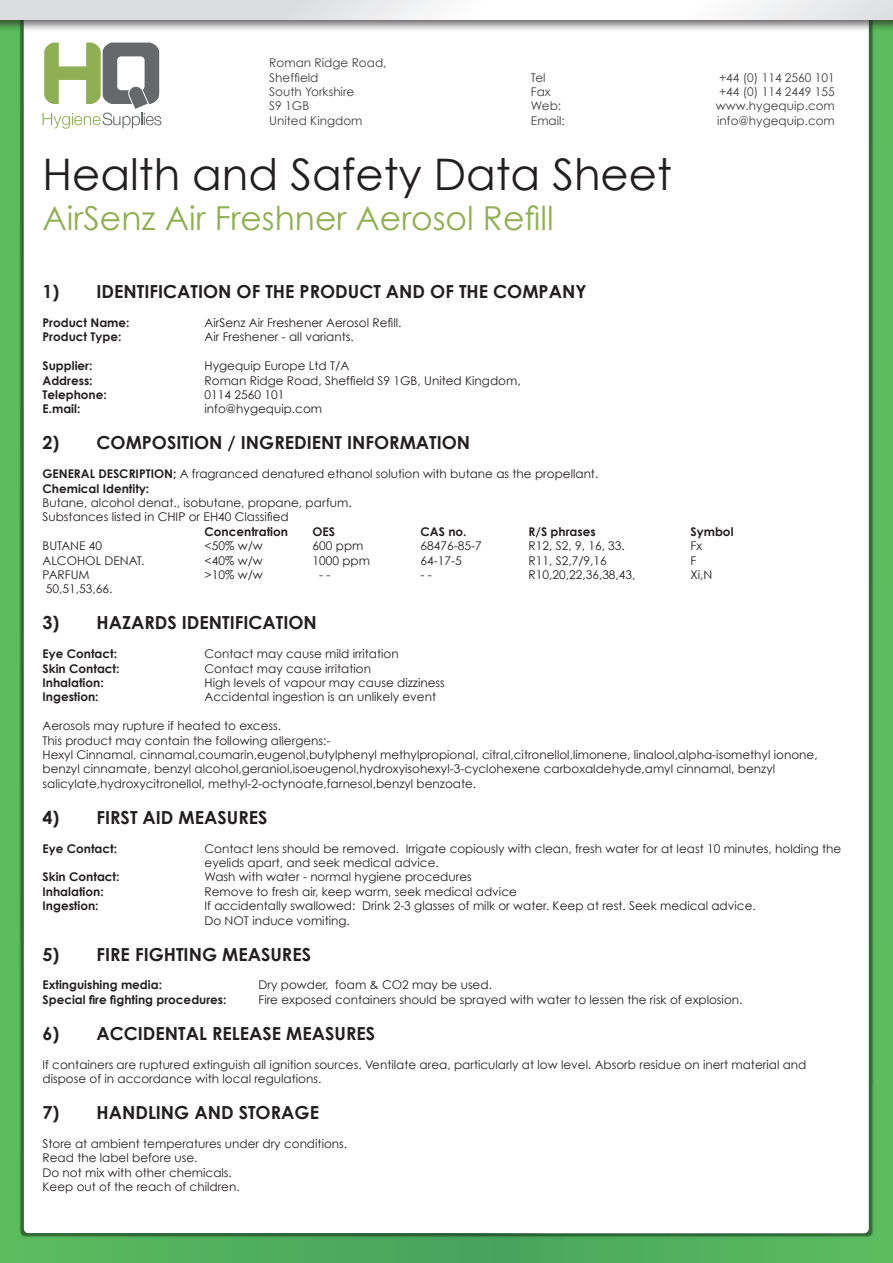
<style>
.page{position:relative;width:893px;height:1263px;background:#fff}
.page>*{position:absolute;margin:0;border:0;box-sizing:border-box;transform-origin:0 0}
.t1{font:43.5px "Century Gothic";color:#231f20}
.t2{font:33px "Century Gothic";color:#90af54}
.t3{font:700 18px "Century Gothic";color:#231f20}
.t4{font:12px/14.4px "Century Gothic";color:#231f20}
.t5{font:700 12px "Century Gothic";color:#231f20}
.Large_body{font:12px/14.4px "Century Gothic";color:#3e3e3f}
.s1{font-weight:700}
</style>
<div class="page">
<div style="left:4px;top:0;width:889px;height:1263px;background:#231f20;opacity:.5"></div>
<div style="left:0;top:0;width:567px;height:1263px;background:#231f20;opacity:.5"></div>
<div style="left:0;top:0;width:893px;height:32px;background:#231f20;opacity:.75"></div>
<svg style="left:0;top:0;width:893px;height:20px"></svg>
<svg style="left:43px;top:43px;width:118px;height:86px"></svg>
<p class="Large_body" style="left:269px;top:55px;width:119px">Roman Ridge Road,<br>Sheffield<br>South Yorkshire<br>S9 1GB<br>United Kingdom</p>
<p class="Large_body" style="left:531px;top:70px;width:16px">Tel</p>
<p class="Large_body" style="left:719px;top:70px;width:117px">+44 (0) 114 2560 101</p>
<p class="Large_body" style="left:531px;top:84px;width:21px">Fax</p>
<p class="Large_body" style="left:719px;top:84px;width:117px">+44 (0) 114 2449 155</p>
<p class="Large_body" style="left:531px;top:99px;width:32px">Web:</p>
<p class="Large_body" style="left:716px;top:99px;width:121px">www.hygequip.com</p>
<p class="Large_body" style="left:531px;top:113px;width:36px">Email:</p>
<p class="Large_body" style="left:717px;top:113px;width:119px">info@hygequip.com</p>
<p class="t1" style="left:43px;top:148px;width:631px">Health and Safety Data Sheet</p>
<p class="t2" style="left:43px;top:198px;width:513px">AirSenz Air Freshner Aerosol Refill</p>
<p class="t3" style="left:43px;top:280px;width:545px">1) IDENTIFICATION OF THE PRODUCT AND OF THE COMPANY</p>
<p class="t5" style="left:43px;top:315px;width:89px">Product Name:</p>
<p class="t4" style="left:205px;top:315px;width:199px">AirSenz Air Freshener Aerosol Refill.</p>
<p class="t5" style="left:43px;top:329px;width:80px">Product Type:</p>
<p class="t4" style="left:205px;top:330px;width:151px">Air Freshener - all variants.</p>
<p class="t5" style="left:43px;top:358px;width:51px">Supplier:</p>
<p class="t4" style="left:205px;top:358px;width:146px">Hygequip Europe Ltd T/A</p>
<p class="t5" style="left:43px;top:373px;width:52px">Address:</p>
<p class="t4" style="left:205px;top:373px;width:318px">Roman Ridge Road, Sheffield S9 1GB, United Kingdom,</p>
<p class="t5" style="left:43px;top:387px;width:66px">Telephone:</p>
<p class="t4" style="left:205px;top:387px;width:81px">0114 2560 101</p>
<p class="t5" style="left:43px;top:401px;width:39px">E.mail:</p>
<p class="t4" style="left:205px;top:402px;width:119px">info@hygequip.com</p>
<p class="t3" style="left:43px;top:431px;width:429px">2) COMPOSITION / INGREDIENT INFORMATION</p>
<p class="t4" style="left:43px;top:466px;width:557px"><span class="s1">GENERAL DESCRIPTION;</span> A fragranced denatured ethanol solution with butane as the propellant.</p>
<p class="t5" style="left:43px;top:481px;width:108px">Chemical Identity:</p>
<p class="t4" style="left:43px;top:495px;width:311px">Butane, alcohol denat., isobutane, propane, parfum.</p>
<p class="t4" style="left:43px;top:510px;width:248px">Substances listed in CHIP or EH40 Classified</p>
<p class="t5" style="left:205px;top:524px;width:85px">Concentration</p>
<p class="t5" style="left:313px;top:524px;width:24px">OES</p>
<p class="t5" style="left:421px;top:524px;width:48px">CAS no.</p>
<p class="t5" style="left:529px;top:524px;width:69px">R/S phrases</p>
<p class="t5" style="left:691px;top:524px;width:44px">Symbol</p>
<p class="t4" style="left:43px;top:538px;width:61px">BUTANE 40</p>
<p class="t4" style="left:205px;top:538px;width:60px">&lt;50% w/w</p>
<p class="t4" style="left:313px;top:538px;width:52px">600 ppm</p>
<p class="t4" style="left:421px;top:538px;width:63px">68476-85-7</p>
<p class="t4" style="left:529px;top:538px;width:98px">R12, S2, 9, 16, 33.</p>
<p class="t4" style="left:691px;top:538px;width:13px">Fx</p>
<p class="t4" style="left:43px;top:553px;width:103px">ALCOHOL DENAT.</p>
<p class="t4" style="left:205px;top:553px;width:60px">&lt;40% w/w</p>
<p class="t4" style="left:313px;top:553px;width:59px">1000 ppm</p>
<p class="t4" style="left:421px;top:553px;width:43px">64-17-5</p>
<p class="t4" style="left:529px;top:553px;width:80px">R11, S2,7/9,16</p>
<p class="t4" style="left:691px;top:553px;width:7px">F</p>
<p class="t4" style="left:43px;top:567px;width:49px">PARFUM</p>
<p class="t4" style="left:205px;top:567px;width:60px">&gt;10% w/w</p>
<p class="t4" style="left:319px;top:567px;width:13px">- -</p>
<p class="t4" style="left:421px;top:567px;width:13px">- -</p>
<p class="t4" style="left:529px;top:567px;width:109px">R10,20,22,36,38,43,</p>
<p class="t4" style="left:691px;top:567px;width:23px">Xi,N</p>
<p class="t4" style="left:46px;top:582px;width:68px">50,51,53,66.</p>
<p class="t3" style="left:43px;top:611px;width:276px">3) HAZARDS IDENTIFICATION</p>
<p class="t5" style="left:43px;top:646px;width:76px">Eye Contact:</p>
<p class="t4" style="left:205px;top:646px;width:196px">Contact may cause mild irritation</p>
<p class="t5" style="left:43px;top:661px;width:79px">Skin Contact:</p>
<p class="t4" style="left:205px;top:661px;width:168px">Contact may cause irritation</p>
<p class="t5" style="left:43px;top:675px;width:63px">Inhalation:</p>
<p class="t4" style="left:205px;top:675px;width:242px">High levels of vapour may cause dizziness</p>
<p class="t5" style="left:43px;top:689px;width:58px">Ingestion:</p>
<p class="t4" style="left:205px;top:690px;width:233px">Accidental ingestion is an unlikely event</p>
<p class="t4" style="left:43px;top:718px;width:240px">Aerosols may rupture if heated to excess.</p>
<p class="t4" style="left:43px;top:733px;width:290px">This product may contain the following allergens:-</p>
<p class="t4" style="left:43px;top:747px;width:777px">Hexyl Cinnamal, cinnamal,coumarin,eugenol,butylphenyl methylpropional, citral,citronellol,limonene, linalool,alpha-isomethyl ionone, benzyl cinnamate, benzyl alcohol,geraniol,isoeugenol,hydroxyisohexyl-3-cyclohexene carboxaldehyde,amyl cinnamal, benzyl salicylate,hydroxycitronellol, methyl-2-octynoate,farnesol,benzyl benzoate.</p>
<p class="t3" style="left:43px;top:806px;width:226px">4) FIRST AID MEASURES</p>
<p class="t5" style="left:43px;top:841px;width:76px">Eye Contact:</p>
<p class="t4" style="left:205px;top:841px;width:638px">Contact lens should be removed. Irrigate copiously with clean, fresh water for at least 10 minutes, holding the eyelids apart, and seek medical advice.</p>
<p class="t5" style="left:43px;top:869px;width:79px">Skin Contact:</p>
<p class="t4" style="left:205px;top:870px;width:269px">Wash with water - normal hygiene procedures</p>
<p class="t5" style="left:43px;top:884px;width:63px">Inhalation:</p>
<p class="t4" style="left:205px;top:884px;width:314px">Remove to fresh air, keep warm, seek medical advice</p>
<p class="t5" style="left:43px;top:898px;width:58px">Ingestion:</p>
<p class="t4" style="left:205px;top:898px;width:553px">If accidentally swallowed: Drink 2-3 glasses of milk or water. Keep at rest. Seek medical advice.<br>Do NOT induce vomiting.</p>
<p class="t3" style="left:43px;top:943px;width:270px">5) FIRE FIGHTING MEASURES</p>
<p class="t5" style="left:43px;top:977px;width:121px">Extinguishing media:</p>
<p class="t4" style="left:259px;top:978px;width:235px">Dry powder, foam &amp; CO2 may be used.</p>
<p class="t5" style="left:43px;top:992px;width:186px">Special fire fighting procedures:</p>
<p class="t4" style="left:259px;top:992px;width:485px">Fire exposed containers should be sprayed with water to lessen the risk of explosion.</p>
<p class="t3" style="left:43px;top:1022px;width:334px">6) ACCIDENTAL RELEASE MEASURES</p>
<p class="t4" style="left:43px;top:1057px;width:765px">If containers are ruptured extinguish all ignition sources. Ventilate area, particularly at low level. Absorb residue on inert material and dispose of in accordance with local regulations.</p>
<p class="t3" style="left:43px;top:1101px;width:278px">7) HANDLING AND STORAGE</p>
<p class="t4" style="left:43px;top:1136px;width:306px">Store at ambient temperatures under dry conditions.</p>
<p class="t4" style="left:43px;top:1150px;width:157px">Read the label before use.</p>
<p class="t4" style="left:43px;top:1165px;width:191px">Do not mix with other chemicals.</p>
<p class="t4" style="left:43px;top:1179px;width:199px">Keep out of the reach of children.</p>
</div>
